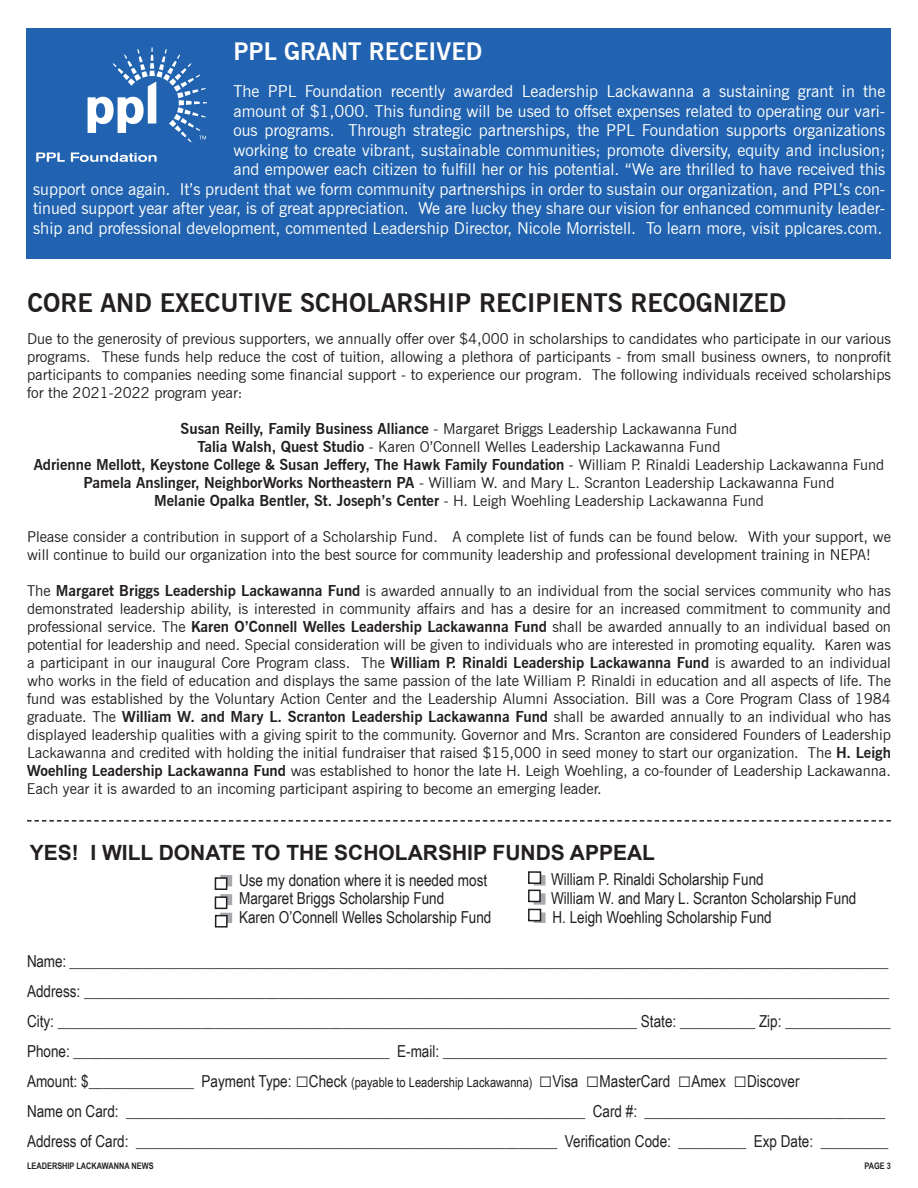
<style>
.page{position:relative;width:918px;height:1188px;background:#fff}
.page>*{position:absolute;margin:0;border:0;box-sizing:border-box;transform-origin:0 0}
.t1{font:700 25.5px "News Gothic BT";color:#231f20}
.t2{font:700 24px "News Gothic BT";color:#fff}
.t3{font:700 21px "Arial";color:#231f20}
.Body_text{font:16.5px/30px "Arial Narrow";color:#231f20}
.t4{font:16.5px/19.5px "News Gothic BT";color:#fff;text-align:right}
.t5{font:15px/18px "News Gothic BT";color:#231f20;text-align:justify}
.t6{font:700 15px "News Gothic BT";color:#231f20}
.t7{font:700 9px "Arial Narrow";color:#231f20}
.s1{font-weight:700}
.s2{font-weight:400}
.s3{font-size:22.5px}
.s4{font-size:13.5px}
</style>
<div class="page">
<div style="left:221px;top:913px;width:10px;height:9px;background:#a8a9ad"></div>
<div style="left:220px;top:913px;width:12px;height:10px;border:2px solid #a8a9ad"></div>
<div style="left:220px;top:894px;width:12px;height:11px;border:2px solid #a8a9ad"></div>
<div style="left:220px;top:875px;width:12px;height:11px;border:2px solid #a8a9ad"></div>
<div style="left:215px;top:878px;width:12px;height:11px;background:#fff"></div>
<div style="left:215px;top:877px;width:12px;height:13px;border:2px solid #231f20"></div>
<div style="left:534px;top:912px;width:12px;height:11px;border:2px solid #a8a9ad"></div>
<div style="left:529px;top:909px;width:12px;height:12px;background:#fff"></div>
<div style="left:528px;top:909px;width:13px;height:12px;border:2px solid #231f20"></div>
<div style="left:215px;top:897px;width:12px;height:11px;background:#fff"></div>
<div style="left:215px;top:896px;width:12px;height:13px;border:2px solid #231f20"></div>
<div style="left:216px;top:916px;width:11px;height:11px;background:#fff"></div>
<div style="left:215px;top:915px;width:13px;height:13px;border:2px solid #231f20"></div>
<div style="left:534px;top:894px;width:11px;height:10px;background:#a8a9ad"></div>
<div style="left:534px;top:893px;width:12px;height:12px;border:2px solid #a8a9ad"></div>
<div style="left:529px;top:890px;width:11px;height:12px;background:#fff"></div>
<div style="left:528px;top:890px;width:13px;height:12px;border:2px solid #231f20"></div>
<div style="left:534px;top:875px;width:12px;height:11px;border:2px solid #a8a9ad"></div>
<div style="left:529px;top:872px;width:11px;height:11px;background:#fff"></div>
<div style="left:528px;top:871px;width:13px;height:13px;border:2px solid #231f20"></div>
<svg style="left:27px;top:820px;width:864px;height:2px"></svg>
<div style="left:27px;top:29px;width:864px;height:230px;background:#2163b0"></div>
<svg style="left:88px;top:47px;width:118px;height:95px"></svg>
<svg style="left:36px;top:153px;width:29px;height:9px"></svg>
<svg style="left:71px;top:153px;width:86px;height:9px"></svg>
<p class="t2" style="left:233px;top:36px;width:250px">PPL GRANT RECEIVED</p>
<p class="t4" style="left:33px;top:82px;width:854px">The PPL Foundation recently awarded Leadership Lackawanna a sustaining grant in the<br>amount of $1,000. This funding will be used to offset expenses related to operating our vari-<br>ous programs. Through strategic partnerships, the PPL Foundation supports organizations<br>working to create vibrant, sustainable communities; promote diversity, equity and inclusion;<br>and empower each citizen to fulfill her or his potential. “We are thrilled to have received this<br>support once again. It’s prudent that we form community partnerships in order to sustain our organization, and PPL’s con&shy;tinued support year after year, is of great appreciation. We are lucky they share our vision for enhanced community leader&shy;ship and professional development, commented Leadership Director, Nicole Morristell. To learn more, visit pplcares.com.</p>
<p class="t1" style="left:27px;top:287px;width:760px">CORE AND EXECUTIVE SCHOLARSHIP RECIPIENTS RECOGNIZED</p>
<p class="t5" style="left:27px;top:329px;width:866px">Due to the generosity of previous supporters, we annually offer over $4,000 in scholarships to candidates who participate in our various programs. These funds help reduce the cost of tuition, allowing a plethora of participants - from small business owners, to nonprofit participants to companies needing some financial support - to experience our program. The following individuals received scholarships for the 2021-2022 program year:</p>
<p class="t5" style="left:181px;top:419px;width:558px"><span class="s1">Susan Reilly, Family Business Alliance</span> - Margaret Briggs Leadership Lackawanna Fund</p>
<p class="t5" style="left:198px;top:437px;width:524px"><span class="s1">Talia Walsh, Quest Studio</span> - Karen O’Connell Welles Leadership Lackawanna Fund</p>
<p class="t6" style="left:34px;top:455px;width:852px">Adrienne Mellott, Keystone College &amp; Susan Jeffery, The Hawk Family Foundation <span class="s2">- William P. Rinaldi Leadership Lackawanna Fund</span></p>
<p class="t5" style="left:84px;top:473px;width:752px"><span class="s1">Pamela Anslinger, NeighborWorks Northeastern PA</span> - William W. and Mary L. Scranton Leadership Lackawanna Fund</p>
<p class="t5" style="left:154px;top:491px;width:611px"><span class="s1">Melanie Opalka Bentler, St. Joseph’s Center</span> - H. Leigh Woehling Leadership Lackawanna Fund</p>
<p class="t5" style="left:27px;top:527px;width:866px">Please consider a contribution in support of a Scholarship Fund. A complete list of funds can be found below. With your support, we will continue to build our organization into the best source for community leadership and professional development training in NEPA!</p>
<p class="t5" style="left:27px;top:581px;width:866px">The <span class="s1">Margaret Briggs Leadership Lackawanna Fund</span> is awarded annually to an individual from the social services community who has demonstrated leadership ability, is interested in community affairs and has a desire for an increased commitment to community and professional service. The <span class="s1">Karen O’Connell Welles Leadership Lackawanna Fund</span> shall be awarded annually to an individual based on potential for leadership and need. Special consideration will be given to individuals who are interested in promoting equality. Karen was a participant in our inaugural Core Program class. The <span class="s1">William P. Rinaldi Leadership Lackawanna Fund</span> is awarded to an individual who works in the field of education and displays the same passion of the late William P. Rinaldi in education and all aspects of life. The fund was established by the Voluntary Action Center and the Leadership Alumni Association. Bill was a Core Program Class of 1984 graduate. The <span class="s1">William W. and Mary L. Scranton Leadership Lackawanna Fund</span> shall be awarded annually to an individual who has displayed leadership qualities with a giving spirit to the community. Governor and Mrs. Scranton are considered Founders of Leadership Lackawanna and credited with holding the initial fundraiser that raised $15,000 in seed money to start our organization. The <span class="s1">H. Leigh Woehling Leadership Lackawanna Fund</span> was established to honor the late H. Leigh Woehling, a co-founder of Leadership Lackawanna.<br>Each year it is awarded to an incoming participant aspiring to become an emerging leader.</p>
<p class="t3" style="left:30px;top:838px;width:627px">YES! I WILL DONATE TO THE SCHOLARSHIP FUNDS APPEAL</p>
<p class="Body_text" style="left:239px;top:865px;width:250px">Use my donation where it is needed most</p>
<p class="Body_text" style="left:552px;top:902px;width:221px">H. Leigh Woehling Scholarship Fund</p>
<p class="Body_text" style="left:551px;top:864px;width:214px">William P. Rinaldi Scholarship Fund</p>
<p class="Body_text" style="left:239px;top:883px;width:207px">Margaret Briggs Scholarship Fund</p>
<p class="Body_text" style="left:551px;top:883px;width:307px">William W. and Mary L. Scranton Scholarship Fund</p>
<p class="Body_text" style="left:239px;top:901px;width:254px">Karen O’Connell Welles Scholarship Fund</p>
<p class="Body_text" style="left:27px;top:945px;width:864px">Name: _______________________________________________________________________________________________________________<br>Address: ___________________________________________________________________________________________________________</p>
<p class="Body_text" style="left:27px;top:1005px;width:865px">City: _____________________________________________________________________________ State: __________ Zip: ______________</p>
<p class="Body_text" style="left:27px;top:1035px;width:861px">Phone: __________________________________________ E-mail: ___________________________________________________________</p>
<p class="Body_text" style="left:27px;top:1065px;width:774px">Amount: $______________ Payment Type: <span class="s3">□</span>Check <span class="s4">(payable to Leadership Lackawanna)</span> <span class="s3">□</span>Visa <span class="s3">□</span>MasterCard <span class="s3">□</span>Amex <span class="s3">□</span>Discover</p>
<p class="Body_text" style="left:27px;top:1095px;width:863px">Name on Card: _____________________________________________________________ Card #: ________________________________<br>Address of Card: ________________________________________________________ Verification Code: _________ Exp Date: _________</p>
<p class="t7" style="left:27px;top:1159px;width:128px">LEADERSHIP LACKAWANNA NEWS</p>
<p class="t7" style="left:864px;top:1159px;width:28px">PAGE 3</p>
</div>
